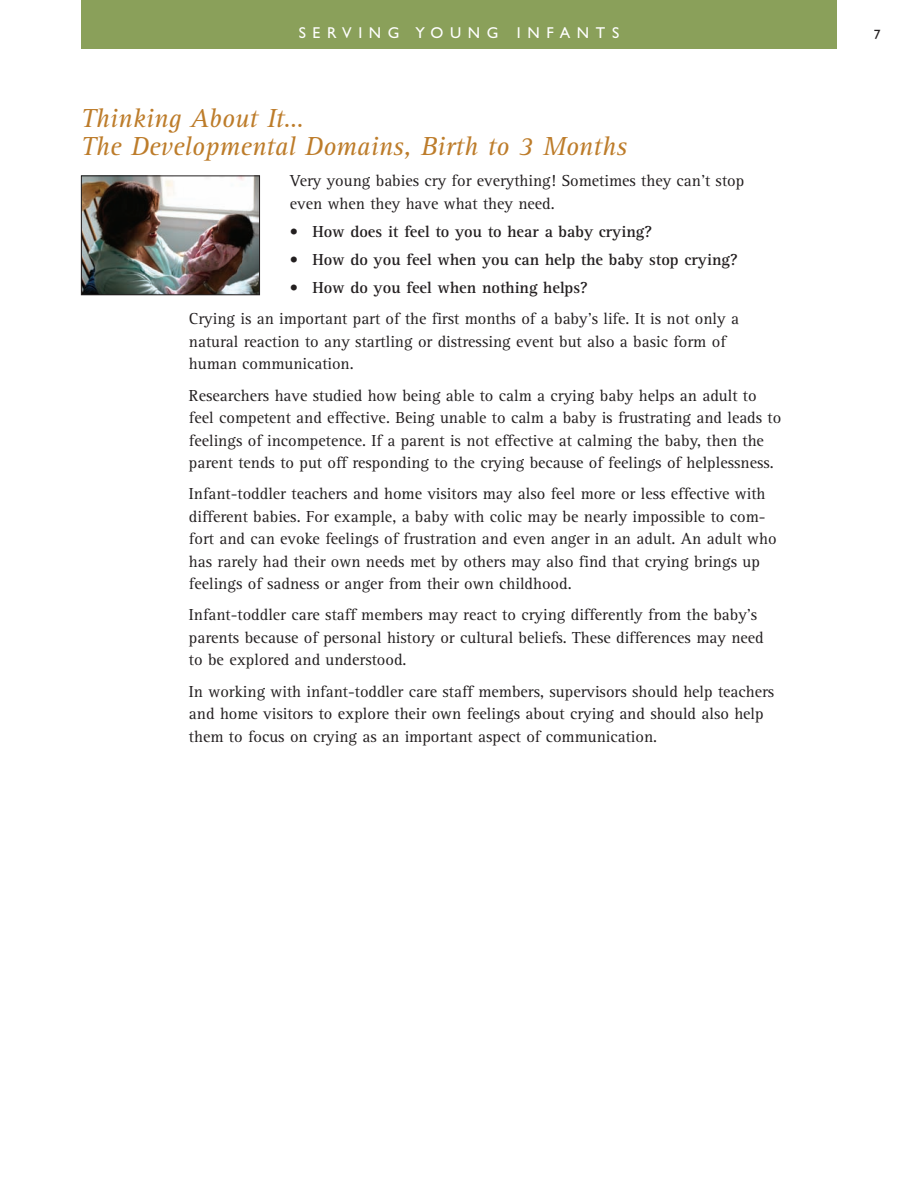
<style>
.page{position:relative;width:918px;height:1188px;background:#fff}
.page>*{position:absolute;margin:0;border:0;box-sizing:border-box;transform-origin:0 0}
.t1{font:italic 27px/28.5px "Rotis Serif";color:#bd7c2a}
.t2{font:16.5px/22.5px "Rotis Serif";color:#231f20}
.t3{font:700 16.5px "Rotis Serif";color:#231f20}
.t4{font:15.75px "Gill Sans";letter-spacing:.425em;color:#fff}
.t5{font:13.5px "Gill Sans";color:#231f20}
</style>
<div class="page">
<div style="left:81px;top:0;width:756px;height:49px;background:#8aa05a"></div>
<img style="left:83px;top:178px;width:175px;height:115px">
<div style="left:81px;top:176px;width:179px;height:119px;border:1px solid #231f20"></div>
<p class="t4" style="left:299px;top:23px;width:322px">SERVING YOUNG INFANTS</p>
<p class="t5" style="left:874px;top:26px;width:8px">7</p>
<h1 class="t1" style="left:81px;top:106px;width:548px">Thinking About It…<br>The Developmental Domains, Birth to 3 Months</h1>
<p class="t2" style="left:290px;top:171px;width:456px">Very young babies cry for everything! Sometimes they can’t stop even when they have what they need.</p>
<p class="t3" style="left:290px;top:226px;width:364px">• How does it feel to you to hear a baby crying?</p>
<p class="t3" style="left:290px;top:254px;width:449px">• How do you feel when you can help the baby stop crying?</p>
<p class="t3" style="left:290px;top:282px;width:299px">• How do you feel when nothing helps?</p>
<p class="t2" style="left:189px;top:309px;width:552px">Crying is an important part of the first months of a baby’s life. It is not only a natural reaction to any startling or distressing event but also a basic form of human communication.</p>
<p class="t2" style="left:189px;top:386px;width:594px">Researchers have studied how being able to calm a crying baby helps an adult to feel competent and effective. Being unable to calm a baby is frustrating and leads to feelings of incompetence. If a parent is not effective at calming the baby, then the parent tends to put off responding to the crying because of feelings of helplessness.</p>
<p class="t2" style="left:189px;top:484px;width:589px">Infant-toddler teachers and home visitors may also feel more or less effective with different babies. For example, a baby with colic may be nearly impossible to com&shy;fort and can evoke feelings of frustration and even anger in an adult. An adult who has rarely had their own needs met by others may also find that crying brings up feelings of sadness or anger from their own childhood.</p>
<p class="t2" style="left:189px;top:605px;width:576px">Infant-toddler care staff members may react to crying differently from the baby’s parents because of personal history or cultural beliefs. These differences may need to be explored and understood.</p>
<p class="t2" style="left:189px;top:682px;width:587px">In working with infant-toddler care staff members, supervisors should help teachers and home visitors to explore their own feelings about crying and should also help them to focus on crying as an important aspect of communication.</p>
</div>
